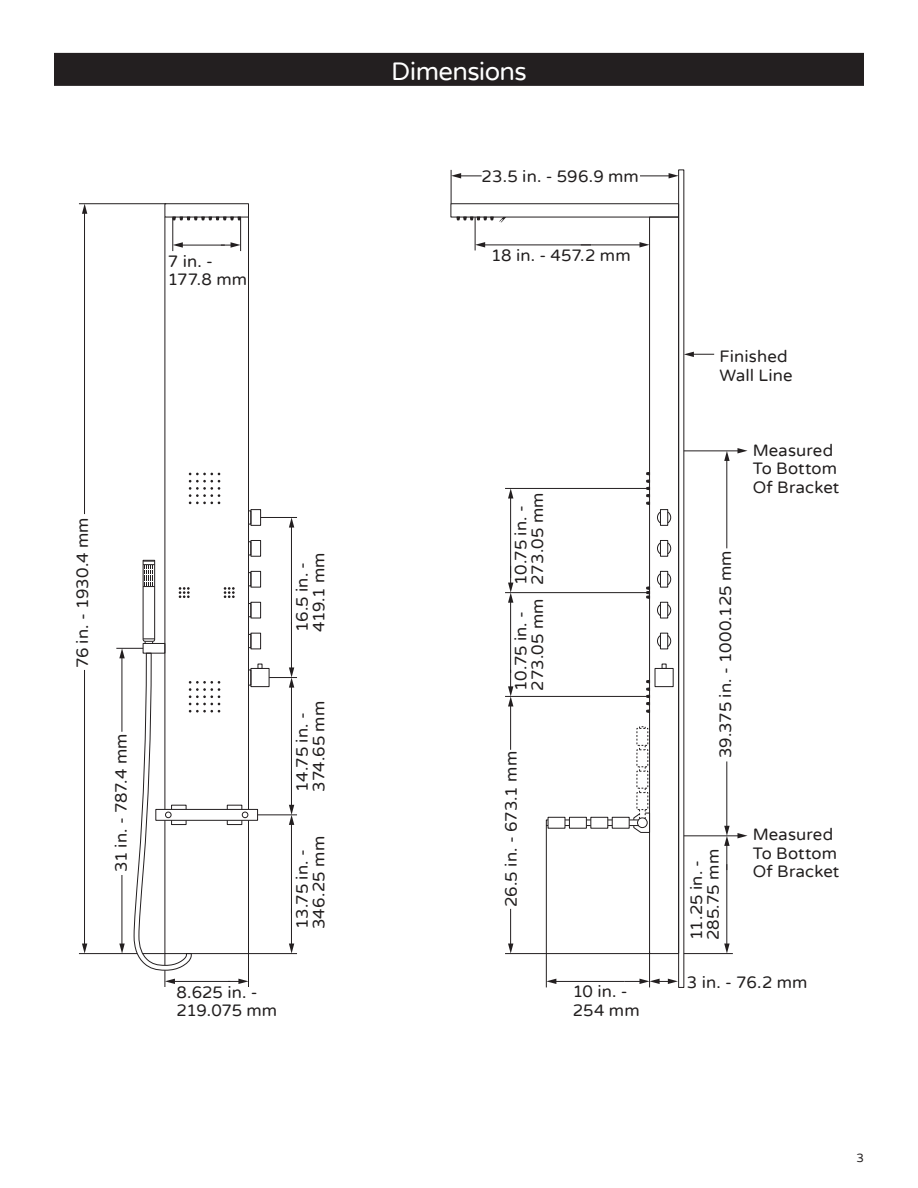
<style>
.page{position:relative;width:918px;height:1188px;background:#fff}
.page>*{position:absolute;margin:0;border:0;box-sizing:border-box;transform-origin:0 0}
.Header_Bar{font:25.5px "Varela Round";letter-spacing:-.025em;color:#fff}
.t1{font:16.65px/18.6px "Varela Round";letter-spacing:.005em;color:#211e1e}
.t2{font:16.65px/16.6px "Varela Round";letter-spacing:-.015em;color:#211e1e}
.t3{font:12px "Varela Round";color:#231f20}
</style>
<div class="page">
<div style="left:54px;top:53px;width:810px;height:33px;background:#231f20"></div>
<hr style="left:684px;top:835px;width:55px;height:1px;background:#231f20">
<svg style="left:737px;top:833px;width:11px;height:5px"></svg>
<hr style="left:84px;top:670px;width:1px;height:275px;background:#231f20">
<svg style="left:82px;top:944px;width:5px;height:9px"></svg>
<hr style="left:79px;top:203px;width:87px;height:1px;background:#231f20">
<hr style="left:258px;top:814px;width:39px;height:1px;background:#231f20">
<hr style="left:249px;top:953px;width:48px;height:1px;background:#231f20">
<hr style="left:79px;top:953px;width:58px;height:1px;background:#231f20">
<hr style="left:291px;top:622px;width:1px;height:47px;background:#231f20">
<hr style="left:291px;top:823px;width:1px;height:90px;background:#231f20">
<hr style="left:291px;top:686px;width:1px;height:94px;background:#231f20">
<hr style="left:451px;top:170px;width:1px;height:34px;background:#231f20">
<hr style="left:172px;top:218px;width:1px;height:33px;background:#231f20">
<hr style="left:240px;top:218px;width:1px;height:33px;background:#231f20">
<hr style="left:546px;top:826px;width:1px;height:161px;background:#231f20">
<hr style="left:684px;top:450px;width:55px;height:1px;background:#231f20">
<svg style="left:737px;top:448px;width:11px;height:5px"></svg>
<hr style="left:555px;top:981px;width:69px;height:1px;background:#231f20">
<svg style="left:546px;top:979px;width:10px;height:5px"></svg>
<hr style="left:684px;top:953px;width:49px;height:1px;background:#231f20">
<svg style="left:451px;top:173px;width:31px;height:5px"></svg>
<svg style="left:221px;top:242px;width:20px;height:6px"></svg>
<hr style="left:649px;top:951px;width:1px;height:36px;background:#231f20">
<svg style="left:270px;top:667px;width:27px;height:21px"></svg>
<hr style="left:261px;top:517px;width:36px;height:1px;background:#231f20">
<hr style="left:505px;top:953px;width:145px;height:1px;background:#231f20">
<hr style="left:510px;top:601px;width:1px;height:72px;background:#231f20">
<hr style="left:510px;top:909px;width:1px;height:36px;background:#231f20">
<svg style="left:508px;top:944px;width:5px;height:10px"></svg>
<hr style="left:505px;top:696px;width:142px;height:1px;background:#231f20">
<hr style="left:505px;top:592px;width:142px;height:1px;background:#231f20">
<hr style="left:510px;top:497px;width:1px;height:81px;background:#231f20">
<svg style="left:508px;top:489px;width:5px;height:10px"></svg>
<hr style="left:505px;top:488px;width:142px;height:1px;background:#231f20">
<hr style="left:475px;top:217px;width:1px;height:33px;background:#231f20">
<hr style="left:581px;top:244px;width:60px;height:1px;background:#231f20">
<svg style="left:640px;top:242px;width:9px;height:5px"></svg>
<hr style="left:181px;top:245px;width:44px;height:1px;background:#231f20">
<svg style="left:173px;top:242px;width:10px;height:6px"></svg>
<hr style="left:291px;top:909px;width:1px;height:36px;background:#231f20">
<svg style="left:289px;top:944px;width:5px;height:10px"></svg>
<hr style="left:291px;top:771px;width:1px;height:36px;background:#231f20">
<svg style="left:289px;top:805px;width:5px;height:20px"></svg>
<hr style="left:291px;top:526px;width:1px;height:98px;background:#231f20">
<svg style="left:289px;top:518px;width:5px;height:10px"></svg>
<hr style="left:84px;top:212px;width:1px;height:302px;background:#231f20">
<svg style="left:82px;top:204px;width:5px;height:10px"></svg>
<svg style="left:684px;top:352px;width:30px;height:5px"></svg>
<svg style="left:624px;top:979px;width:54px;height:5px"></svg>
<hr style="left:726px;top:864px;width:1px;height:81px;background:#231f20">
<svg style="left:724px;top:944px;width:6px;height:10px"></svg>
<hr style="left:510px;top:705px;width:1px;height:45px;background:#231f20">
<svg style="left:508px;top:670px;width:5px;height:36px"></svg>
<svg style="left:508px;top:566px;width:5px;height:37px"></svg>
<hr style="left:483px;top:244px;width:108px;height:1px;background:#231f20">
<svg style="left:475px;top:242px;width:10px;height:5px"></svg>
<hr style="left:640px;top:175px;width:30px;height:1px;background:#231f20">
<svg style="left:669px;top:173px;width:10px;height:5px"></svg>
<hr style="left:726px;top:459px;width:1px;height:89px;background:#231f20">
<svg style="left:724px;top:451px;width:6px;height:10px"></svg>
<hr style="left:726px;top:761px;width:1px;height:67px;background:#231f20">
<svg style="left:724px;top:826px;width:6px;height:44px"></svg>
<div style="left:649px;top:217px;width:30px;height:737px;border:1px solid #231f20"></div>
<div style="left:450px;top:203px;width:229px;height:15px;border:1px solid #231f20"></div>
<svg style="left:657px;top:632px;width:15px;height:18px"></svg>
<svg style="left:657px;top:601px;width:15px;height:18px"></svg>
<svg style="left:657px;top:570px;width:15px;height:18px"></svg>
<svg style="left:657px;top:540px;width:15px;height:17px"></svg>
<svg style="left:657px;top:509px;width:15px;height:17px"></svg>
<div style="left:655px;top:668px;width:19px;height:19px;border:1px solid #231f20"></div>
<svg style="left:662px;top:664px;width:5px;height:5px"></svg>
<hr style="left:248px;top:217px;width:1px;height:592px;background:#231f20">
<hr style="left:164px;top:217px;width:1px;height:592px;background:#231f20">
<div style="left:164px;top:203px;width:85px;height:15px;border:1px solid #231f20"></div>
<div style="left:250px;top:668px;width:20px;height:19px;border:1px solid #231f20"></div>
<div style="left:250px;top:540px;width:11px;height:17px;border:1px solid #231f20"></div>
<div style="left:248px;top:541px;width:3px;height:14px;border:1px solid #231f20"></div>
<div style="left:250px;top:509px;width:11px;height:17px;border:1px solid #231f20"></div>
<div style="left:248px;top:510px;width:3px;height:15px;border:1px solid #231f20"></div>
<svg style="left:172px;top:216px;width:70px;height:5px"></svg>
<svg style="left:646px;top:471px;width:5px;height:35px"></svg>
<svg style="left:646px;top:679px;width:5px;height:35px"></svg>
<svg style="left:646px;top:586px;width:5px;height:14px"></svg>
<svg style="left:456px;top:216px;width:50px;height:6px"></svg>
<svg style="left:189px;top:473px;width:31px;height:31px"></svg>
<svg style="left:116px;top:559px;width:147px;height:428px"></svg>
<svg style="left:546px;top:726px;width:104px;height:107px"></svg>
<p class="t1" style="left:168px;top:252px;width:47px">7 in. -</p>
<p class="t1" style="left:168px;top:271px;width:81px">177.8 mm</p>
<p class="t1" style="left:74px;top:668px;width:152px;rotate:-90deg">76 in. - 1930.4 mm</p>
<p class="t1" style="left:112px;top:872px;width:140px;rotate:-90deg">31 in. - 787.4 mm</p>
<p class="t1" style="left:294px;top:632px;width:81px;line-height:16.6px;rotate:-90deg">16.5 in. -<br>419.1 mm</p>
<p class="t2" style="left:294px;top:792px;width:92px;rotate:-90deg">14.75 in. -<br>374.65 mm</p>
<p class="t1" style="left:294px;top:929px;width:95px;line-height:16.6px;rotate:-90deg">13.75 in. -<br>346.25 mm</p>
<p class="t1" style="left:176px;top:983px;width:102px">8.625 in. -<br>219.075 mm</p>
<p class="Header_Bar" style="left:391px;top:56px;width:137px">Dimensions</p>
<p class="t1" style="left:482px;top:168px;width:159px">23.5 in. - 596.9 mm</p>
<p class="t1" style="left:491px;top:246px;width:141px">18 in. - 457.2 mm</p>
<p class="t1" style="left:513px;top:585px;width:94px;line-height:16.6px;rotate:-90deg">10.75 in. -<br>273.05 mm</p>
<p class="t1" style="left:513px;top:691px;width:94px;line-height:16.6px;rotate:-90deg">10.75 in. -<br>273.05 mm</p>
<p class="t1" style="left:502px;top:907px;width:158px;rotate:-90deg">26.5 in. - 673.1 mm</p>
<p class="t1" style="left:573px;top:982px;width:68px">10 in. -<br>254 mm</p>
<p class="t1" style="left:720px;top:348px;width:75px">Finished<br>Wall Line</p>
<p class="t1" style="left:753px;top:441px;width:88px">Measured<br>To Bottom<br>Of Bracket</p>
<p class="t1" style="left:717px;top:758px;width:209px;rotate:-90deg">39.375 in. - 1000.125 mm</p>
<p class="t1" style="left:689px;top:940px;width:93px;line-height:16.6px;rotate:-90deg">11.25 in. -<br>285.75 mm</p>
<p class="t1" style="left:753px;top:826px;width:88px">Measured<br>To Bottom<br>Of Bracket</p>
<p class="t1" style="left:687px;top:973px;width:122px">3 in. - 76.2 mm</p>
<p class="t3" style="left:856px;top:1151px;width:9px">3</p>
</div>
